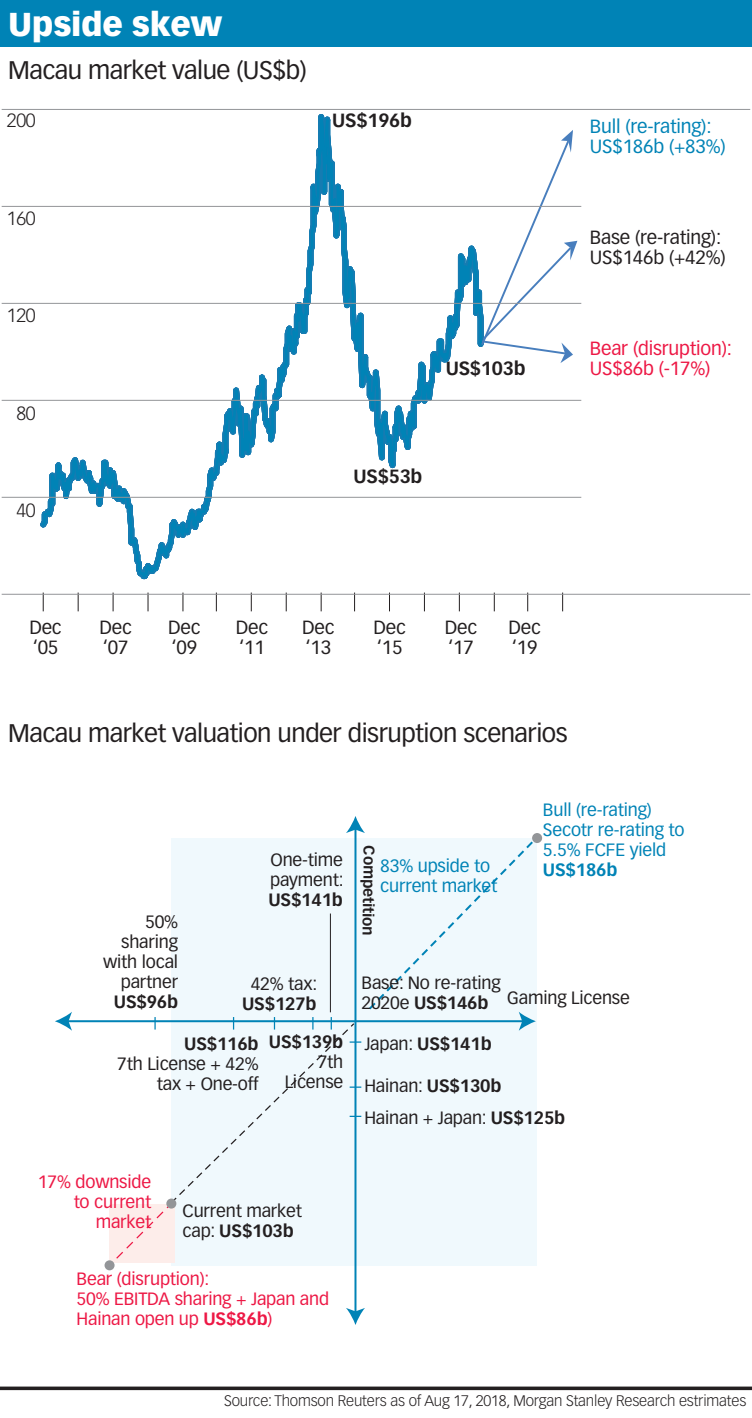
<style>
.page{position:relative;width:752px;height:1418px;background:#fff}
.page>*{position:absolute;margin:0;border:0;box-sizing:border-box;transform-origin:0 0}
.t1{font:900 32.5px "Vectora LH";letter-spacing:-.01em;color:#fff}
.t2{font:25px "Vectora LH";letter-spacing:-.02em;color:#231f20}
.t3{font:18.75px/20px "Vectora LH";letter-spacing:-.01em;color:#231f20}
.t4{font:18.75px/20px "Vectora LH";letter-spacing:-.01em;color:#0083b6}
.t5{font:18.75px/20px "Vectora LH";letter-spacing:-.01em;color:#ed1845}
.t6{font:700 18.75px "Vectora LH";letter-spacing:-.01em;color:#231f20}
.t7{font:300 18.75px "Vectora LH";letter-spacing:-.01em;color:#231f20}
.t8{font:17.5px/20px "Vectora LH";letter-spacing:-.01em;color:#231f20}
.t9{font:17.5px/20px "Vectora LH";letter-spacing:-.01em;color:#ed1845}
.t10{font:17.5px/20px "Vectora LH";letter-spacing:-.01em;color:#0083b6}
.t11{font:700 17.5px "Vectora LH";letter-spacing:-.01em;color:#231f20}
.t12{font:700 17.5px "Vectora LH";letter-spacing:-.01em;color:#0083b6}
.t13{font:300 15px "Vectora LH";letter-spacing:-.01em;color:#231f20}
.t14{font:700 15px "Vectora LH";color:#231f20}
.s1{font-weight:700}
.s2{font-weight:400}
</style>
<div class="page">
<div style="left:0;top:0;width:751px;height:47px;background:#0083b6"></div>
<hr style="left:0;top:1386px;width:751px;height:3px;background:#231f20">
<svg style="left:562px;top:592px;width:1px;height:19px"></svg>
<svg style="left:527px;top:592px;width:1px;height:19px"></svg>
<svg style="left:493px;top:592px;width:1px;height:19px"></svg>
<svg style="left:40px;top:114px;width:443px;height:466px"></svg>
<svg style="left:479px;top:130px;width:98px;height:233px"></svg>
<hr style="left:2px;top:109px;width:747px;height:1px;background:#939598">
<hr style="left:2px;top:206px;width:579px;height:1px;background:#939598">
<hr style="left:2px;top:303px;width:579px;height:1px;background:#939598">
<hr style="left:2px;top:400px;width:579px;height:1px;background:#939598">
<hr style="left:2px;top:497px;width:579px;height:1px;background:#939598">
<hr style="left:2px;top:594px;width:747px;height:1px;background:#939598">
<hr style="left:354px;top:828px;width:2px;height:484px;background:#0083b6">
<svg style="left:346px;top:1307px;width:19px;height:17px"></svg>
<hr style="left:67px;top:1020px;width:456px;height:2px;background:#0083b6">
<svg style="left:55px;top:1012px;width:17px;height:18px"></svg>
<svg style="left:108px;top:816px;width:429px;height:450px"></svg>
<div style="left:532px;top:833px;width:10px;height:10px;background:#939598;border-radius:50%"></div>
<div style="left:166px;top:1198px;width:10px;height:10px;background:#939598;border-radius:50%"></div>
<div style="left:104px;top:1260px;width:10px;height:10px;background:#939598;border-radius:50%"></div>
<hr style="left:330px;top:913px;width:1px;height:99px;background:#231f20">
<h1 class="t1" style="left:8px;top:4px;width:216px">Upside skew</h1>
<h2 class="t2" style="left:8px;top:56px;width:300px">Macau market value (US$b)</h2>
<p class="t7" style="left:7px;top:110px;width:30px">200</p>
<p class="t6" style="left:332px;top:109px;width:81px">US$196b</p>
<p class="t7" style="left:7px;top:207px;width:30px">160</p>
<p class="t7" style="left:7px;top:305px;width:30px">120</p>
<p class="t7" style="left:16px;top:402px;width:21px">80</p>
<p class="t7" style="left:16px;top:500px;width:21px">40</p>
<p class="t6" style="left:445px;top:357px;width:81px">US$103b</p>
<p class="t6" style="left:353px;top:465px;width:70px">US$53b</p>
<p class="t4" style="left:589px;top:116px;width:137px">Bull (re-rating):<br>US$186b (+83%)</p>
<p class="t3" style="left:589px;top:227px;width:137px">Base (re-rating):<br>US$146b (+42%)</p>
<p class="t5" style="left:589px;top:338px;width:143px">Bear (disruption):<br>US$86b (-17%)</p>
<p class="t3" style="left:29px;top:617px;width:34px">Dec ‘05</p>
<p class="t3" style="left:99px;top:617px;width:34px">Dec ‘07</p>
<p class="t3" style="left:168px;top:617px;width:34px">Dec ‘09</p>
<p class="t3" style="left:236px;top:617px;width:34px">Dec ‘11</p>
<p class="t3" style="left:302px;top:617px;width:34px">Dec ‘13</p>
<p class="t3" style="left:373px;top:617px;width:34px">Dec ‘15</p>
<p class="t3" style="left:444px;top:617px;width:34px">Dec ‘17</p>
<p class="t3" style="left:508px;top:617px;width:34px">Dec ‘19</p>
<h2 class="t2" style="left:8px;top:718px;width:560px">Macau market valuation under disruption scenarios</h2>
<p class="t8" style="left:103px;top:911px;width:76px;text-align:right">50% sharing with local partner</p>
<p class="t11" style="left:114px;top:990px;width:66px">US$96b</p>
<p class="t8" style="left:270px;top:850px;width:75px">One-time payment:</p>
<p class="t11" style="left:268px;top:889px;width:76px">US$141b</p>
<p class="t8" style="left:250px;top:973px;width:68px">42% tax:</p>
<p class="t11" style="left:242px;top:992px;width:76px">US$127b</p>
<p class="t10" style="left:542px;top:799px;width:143px">Bull (re-rating)<br>Secotr re-rating to<br>5.5% FCFE yield</p>
<p class="t14" style="left:378px;top:845px;width:91px;rotate:91deg">Competition</p>
<p class="t10" style="left:380px;top:855px;width:111px">83% upside to</p>
<p class="t12" style="left:542px;top:859px;width:76px">US$186b</p>
<p class="t10" style="left:380px;top:875px;width:118px">current market</p>
<p class="t8" style="left:361px;top:972px;width:141px">Base: No re-rating<br>2020e <span class="s1">US$146b</span></p>
<p class="t8" style="left:507px;top:988px;width:124px">Gaming License</p>
<p class="t11" style="left:184px;top:1033px;width:76px">US$116b</p>
<p class="t8" style="left:117px;top:1054px;width:143px;text-align:right">7th License + 42% tax + One-off</p>
<p class="t11" style="left:269px;top:1031px;width:76px">US$139b</p>
<p class="t8" style="left:284px;top:1051px;width:218px;line-height:21.8px;text-indent:33px">7th<br>License Hainan: <span class="s1">US$130b</span></p>
<p class="t8" style="left:364px;top:1108px;width:202px">Hainan + Japan: <span class="s1">US$125b</span></p>
<p class="t11" style="left:364px;top:1033px;width:129px"><span class="s2">Japan:</span> US$141b</p>
<p class="t9" style="left:38px;top:1171px;width:115px;text-align:right">17% downside to current market</p>
<p class="t8" style="left:182px;top:1200px;width:121px">Current market cap: <span class="s1">US$103b</span></p>
<p class="t9" style="left:77px;top:1269px;width:254px">Bear (disruption):<br>50% EBITDA sharing + Japan and<br>Hainan open up <span class="s1">US$86b</span>)</p>
<p class="t13" style="left:224px;top:1391px;width:523px">Source: Thomson Reuters as of Aug 17, 2018, Morgan Stanley Research estrimates</p>
</div>
